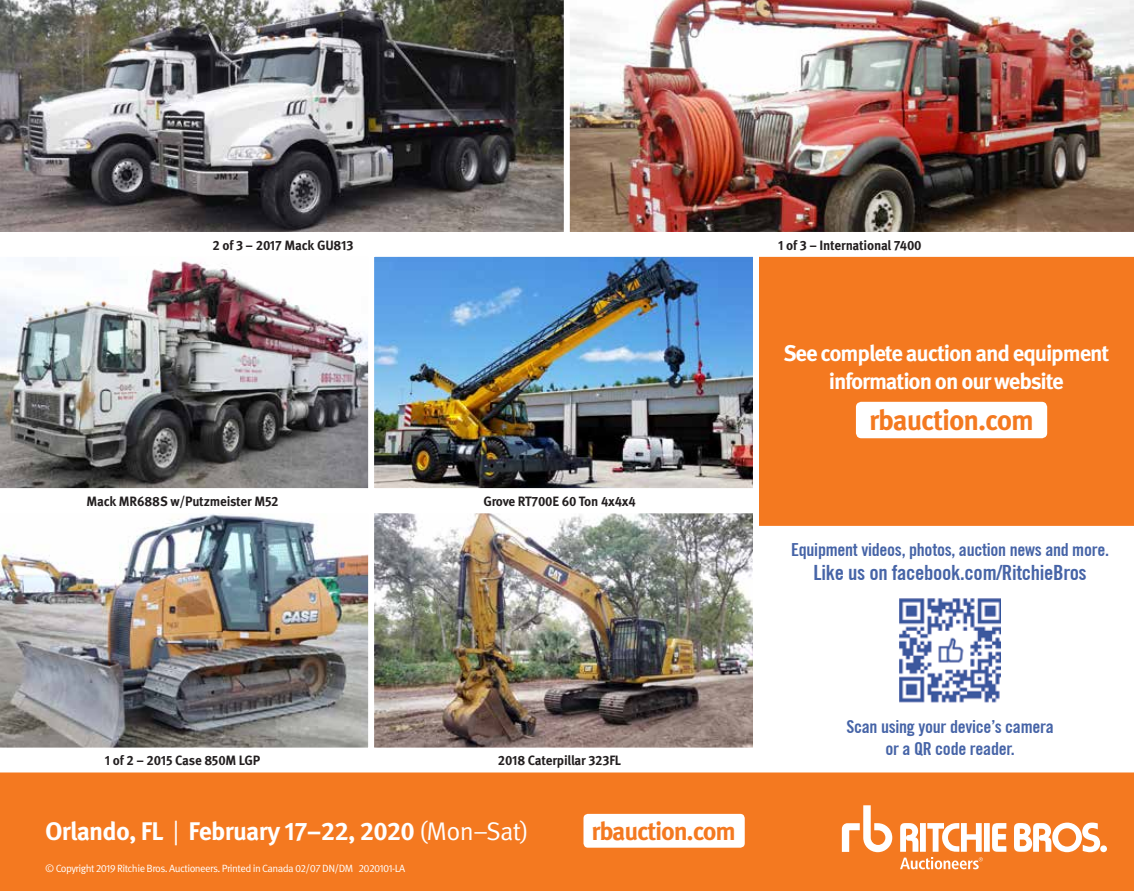
<style>
.page{position:relative;width:1134px;height:891px;background:#fff}
.page>*{position:absolute;margin:0;border:0;box-sizing:border-box;transform-origin:0 0}
.t1{font:700 28.5px "Meta Pro";letter-spacing:-.04em;color:#f47920}
.t2{font:700 25.5px "Meta Pro";letter-spacing:-.03em;color:#fff}
.t3{font:700 25.5px "Meta Pro";letter-spacing:-.05em;color:#f47920}
.t4{font:700 22.5px/28.5px "Meta Pro";letter-spacing:-.05em;color:#fff;text-align:center}
.t5{font:700 condensed 21px "Trade Gothic No.20";letter-spacing:-.015em;color:#4664a7}
.t6{font:700 condensed 18px/21.6px "Trade Gothic No.20";letter-spacing:-.015em;color:#4664a7;text-align:center}
.t7{font:700 13.5px "Meta Pro";letter-spacing:-.015em;color:#231f20}
.t8{font:10.5px "Meta Pro";letter-spacing:-.05em;color:#fff}
.s1{font-weight:400}
</style>
<div class="page">
<div style="left:0;top:772px;width:1134px;height:119px;background:#f47920"></div>
<svg style="left:842px;top:805px;width:50px;height:47px"></svg>
<svg style="left:900px;top:823px;width:207px;height:46px"></svg>
<div style="left:583px;top:814px;width:162px;height:34px;background:#fff;border-radius:4px"></div>
<img style="left:899px;top:598px;width:102px;height:105px">
<div style="left:759px;top:256px;width:375px;height:270px;background:#f47920"></div>
<div style="left:856px;top:402px;width:191px;height:36px;background:#fff;border-radius:5px"></div>
<svg style="left:0;top:0;width:564px;height:232px;background:#686665"></svg>
<img style="left:569px;top:0;width:565px;height:232px">
<img style="left:0;top:257px;width:369px;height:232px">
<img style="left:375px;top:258px;width:377px;height:229px">
<div style="left:371px;top:254px;width:385px;height:237px;border:3px solid #fff"></div>
<img style="left:0;top:514px;width:369px;height:234px">
<img style="left:375px;top:514px;width:377px;height:233px">
<div style="left:371px;top:510px;width:385px;height:241px;border:3px solid #fff"></div>
<p class="t7" style="left:212px;top:234px;width:143px">2 of 3 – 2017 Mack GU813</p>
<p class="t7" style="left:778px;top:234px;width:145px">1 of 3 – International 7400</p>
<p class="t7" style="left:86px;top:490px;width:194px">Mack MR688S w/Putzmeister M52</p>
<p class="t7" style="left:483px;top:490px;width:154px">Grove RT700E 60 Ton 4x4x4</p>
<h3 class="t4" style="left:783px;top:337px;width:328px">See complete auction and equipment information on our website</h3>
<h1 class="t1" style="left:869px;top:398px;width:166px">rbauction.com</h1>
<h3 class="t6" style="left:791px;top:539px;width:320px">Equipment videos, photos, auction news and more.</h3>
<h3 class="t5" style="left:814px;top:560px;width:275px">Like us on facebook.com/RitchieBros</h3>
<p class="t7" style="left:105px;top:750px;width:157px">1 of 2 – 2015 Case 850M LGP</p>
<p class="t7" style="left:498px;top:750px;width:125px">2018 Caterpillar 323FL</p>
<h2 class="t2" style="left:45px;top:812px;width:485px">Orlando, FL <span class="s1">|</span> February 17–22, 2020 <span class="s1">(Mon–Sat)</span></h2>
<p class="t8" style="left:45px;top:860px;width:362px">© Copyright 2019 Ritchie Bros. Auctioneers. Printed in Canada 02/07 DN/DM 2020101-LA</p>
<h2 class="t3" style="left:592px;top:812px;width:146px">rbauction.com</h2>
<h3 class="t6" style="left:846px;top:716px;width:209px">Scan using your device’s camera or a QR code reader.</h3>
</div>
